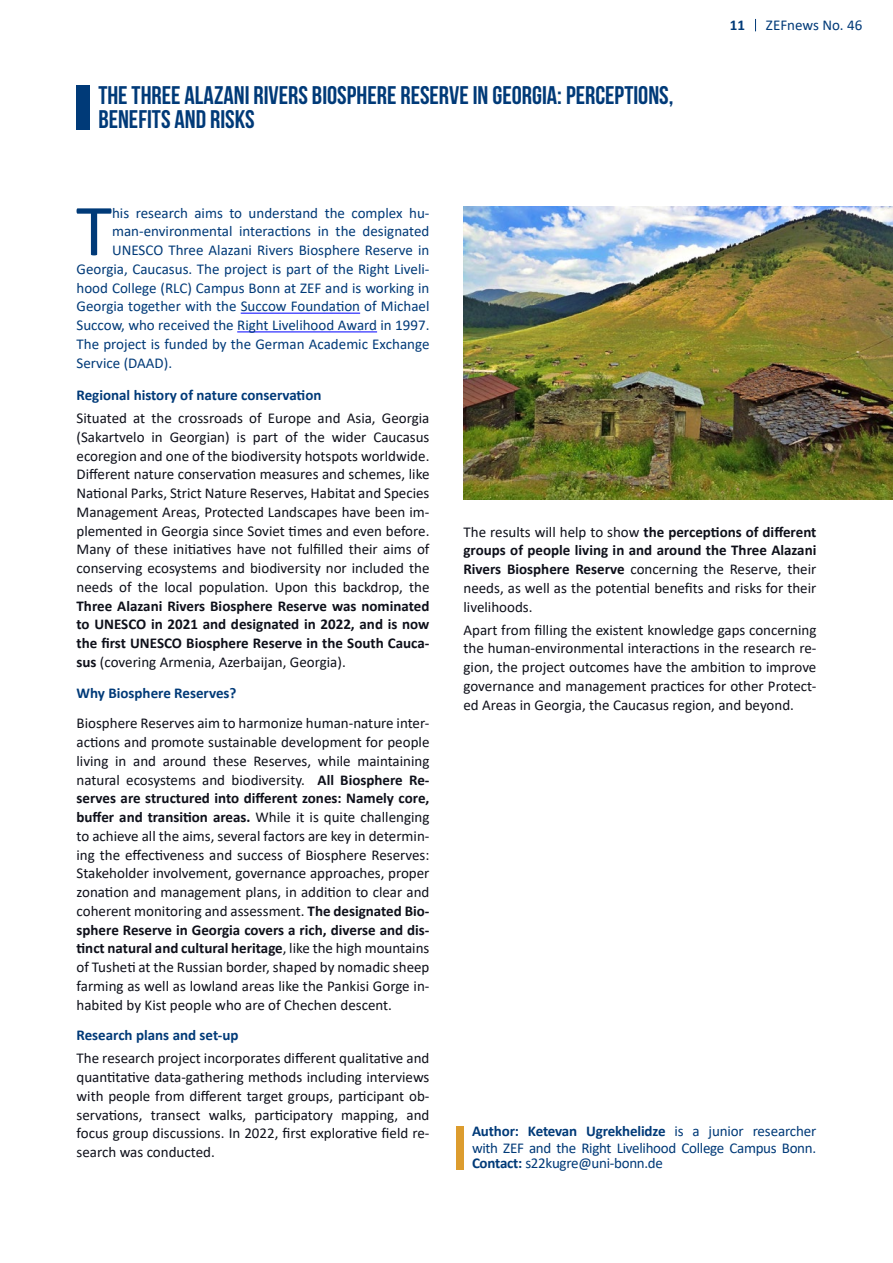
<style>
.page{position:relative;width:893px;height:1263px;background:#fff}
.page>*{position:absolute;margin:0;border:0;box-sizing:border-box;transform-origin:0 0}
.t1{font:74.1px "Calibri";color:#003a78}
.t2{font:700 25.5px/24px "Bebas Neue";color:#003a78}
.t3{font:15px/18.8px "Calibri";color:#0e101a;text-align:justify}
.t4{font:15px/16.2px "Calibri";color:#003a78;text-align:justify}
.t5{font:700 15px/18.8px "Calibri";color:#0e101a;text-align:justify}
.t6{font:700 15px "Calibri";color:#003a78}
.s1{font-weight:400}
.s2{font-weight:700}
</style>
<div class="page">
<svg style="left:755px;top:19px;width:1px;height:12px"></svg>
<hr style="left:241px;top:313px;width:119px;height:1px;background:#00f">
<hr style="left:237px;top:331px;width:140px;height:1px;background:#00f">
<img style="left:463px;top:206px;width:430px;height:294px">
<div style="left:77px;top:85px;width:13px;height:44px;background:#003a78"></div>
<div style="left:456px;top:1126px;width:7px;height:43px;background:#dc9c2e"></div>
<h2 class="t2" style="left:98px;top:83px;width:577px">THE THREE ALAZANI RIVERS BIOSPHERE RESERVE IN GEORGIA: PERCEPTIONS,<br>BENEFITS AND RISKS</h2>
<p class="t6" style="left:730px;top:15px;width:17px">11</p>
<p class="t4" style="left:766px;top:17px;width:98px">ZEFnews No. 46</p>
<h1 class="t1" style="left:76px;top:179px;width:38px">T</h1>
<p class="t4" style="left:112px;top:204px;width:319px">his research aims to understand the complex hu-</p>
<p class="t4" style="left:112px;top:223px;width:319px">man-environmental interactions in the designated</p>
<p class="t4" style="left:112px;top:242px;width:319px">UNESCO Three Alazani Rivers Biosphere Reserve in</p>
<p class="t4" style="left:77px;top:260px;width:354px">Georgia, Caucasus. The project is part of the Right Liveli-</p>
<p class="t4" style="left:77px;top:279px;width:354px">hood College (RLC) Campus Bonn at ZEF and is working in</p>
<p class="t4" style="left:77px;top:298px;width:354px">Georgia together with the Succow Foundation of Michael</p>
<p class="t4" style="left:77px;top:317px;width:354px">Succow, who received the Right Livelihood Award in 1997.</p>
<p class="t4" style="left:77px;top:335px;width:354px">The project is funded by the German Academic Exchange</p>
<p class="t4" style="left:77px;top:354px;width:97px">Service (DAAD).</p>
<p class="t6" style="left:77px;top:384px;width:246px">Regional history of nature conservation</p>
<p class="t3" style="left:77px;top:408px;width:354px">Situated at the crossroads of Europe and Asia, Georgia (Sakartvelo in Georgian) is part of the wider Caucasus ecoregion and one of the biodiversity hotspots worldwide.<br>Different nature conservation measures and schemes, like National Parks, Strict Nature Reserves, Habitat and Species Management Areas, Protected Landscapes have been im&shy;plemented in Georgia since Soviet times and even before.<br>Many of these initiatives have not fulfilled their aims of conserving ecosystems and biodiversity nor included the needs of the local population. Upon this backdrop, the</p>
<p class="t5" style="left:77px;top:596px;width:354px">Three Alazani Rivers Biosphere Reserve was nominated to UNESCO in 2021 and designated in 2022, and is now the first UNESCO Biosphere Reserve in the South Cauca&shy;sus <span class="s1">(covering Armenia, Azerbaijan, Georgia).</span></p>
<p class="t6" style="left:77px;top:682px;width:161px">Why Biosphere Reserves?</p>
<p class="t3" style="left:77px;top:714px;width:354px">Biosphere Reserves aim to harmonize human-nature inter&shy;actions and promote sustainable development for people living in and around these Reserves, while maintaining natural ecosystems and biodiversity. <span class="s2">All Biosphere Re&shy;serves are structured into different zones: Namely core, buffer and transition areas.</span> While it is quite challenging to achieve all the aims, several factors are key in determin&shy;ing the effectiveness and success of Biosphere Reserves:<br>Stakeholder involvement, governance approaches, proper zonation and management plans, in addition to clear and coherent monitoring and assessment. <span class="s2">The designated Bio&shy;sphere Reserve in Georgia covers a rich, diverse and dis&shy;tinct natural and cultural heritage</span>, like the high mountains of Tusheti at the Russian border, shaped by nomadic sheep farming as well as lowland areas like the Pankisi Gorge in&shy;habited by Kist people who are of Chechen descent.</p>
<p class="t6" style="left:77px;top:1025px;width:163px">Research plans and set-up</p>
<p class="t3" style="left:77px;top:1049px;width:354px">The research project incorporates different qualitative and quantitative data-gathering methods including interviews with people from different target groups, participant ob&shy;servations, transect walks, participatory mapping, and focus group discussions. In 2022, first explorative field re&shy;search was conducted.</p>
<p class="t3" style="left:463px;top:522px;width:354px">The results will help to show <span class="s2">the perceptions of different groups of people living in and around the Three Alazani Rivers Biosphere Reserve</span> concerning the Reserve, their needs, as well as the potential benefits and risks for their livelihoods.</p>
<p class="t3" style="left:463px;top:620px;width:354px">Apart from filling the existent knowledge gaps concerning the human-environmental interactions in the research re&shy;gion, the project outcomes have the ambition to improve governance and management practices for other Protect&shy;ed Areas in Georgia, the Caucasus region, and beyond.</p>
<p class="t4" style="left:472px;top:1123px;width:346px"><span class="s2">Author: Ketevan Ugrekhelidze</span> is a junior researcher with ZEF and the Right Livelihood College Campus Bonn.<br><span class="s2">Contact:</span> s22kugre@uni-bonn.de</p>
</div>
